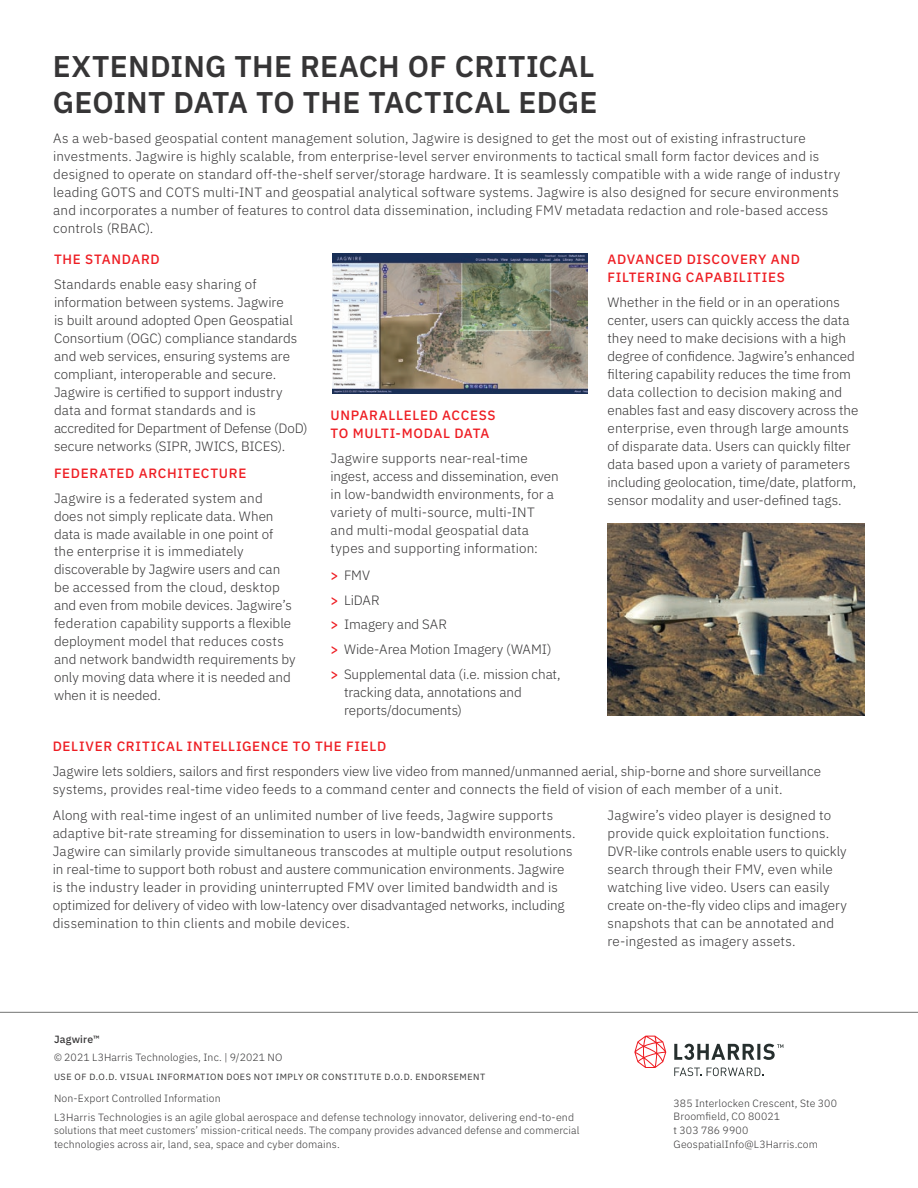
<style>
.page{position:relative;width:918px;height:1188px;background:#fff}
.page>*{position:absolute;margin:0;border:0;box-sizing:border-box;transform-origin:0 0}
.t1{font:600 30px/36px "IBM Plex Sans";letter-spacing:.01em;color:#363536}
.t2{font:300 13.5px/18px "IBM Plex Sans";letter-spacing:.005em;color:#363536}
.t3{font:500 13.5px/18px "IBM Plex Sans";letter-spacing:.05em;color:#ee1d23}
.t4{font:300 10.5px/13.5px "IBM Plex Sans";letter-spacing:.015em;color:#363536}
.t5{font:500 10.5px "IBM Plex Sans";letter-spacing:.02em;color:#363536}
.t6{font:9px "IBM Plex Sans";letter-spacing:.065em;color:#363536}
.s1{font-weight:500;color:#ee1d23}
</style>
<div class="page">
<img style="left:332px;top:254px;width:255px;height:140px">
<img style="left:608px;top:524px;width:256px;height:192px">
<hr style="left:0;top:1012px;width:918px;height:1px;background:#737473">
<svg style="left:634px;top:1036px;width:32px;height:32px"></svg>
<svg style="left:674px;top:1044px;width:109px;height:16px"></svg>
<svg style="left:674px;top:1068px;width:27px;height:8px"></svg>
<svg style="left:707px;top:1068px;width:56px;height:8px"></svg>
<h1 class="t1" style="left:53px;top:46px;width:546px">EXTENDING THE REACH OF CRITICAL<br>GEOINT DATA TO THE TACTICAL EDGE</h1>
<p class="t2" style="left:53px;top:128px;width:789px">As a web-based geospatial content management solution, Jagwire is designed to get the most out of existing infrastructure investments. Jagwire is highly scalable, from enterprise-level server environments to tactical small form factor devices and is designed to operate on standard off-the-shelf server/storage hardware. It is seamlessly compatible with a wide range of industry leading GOTS and COTS multi-INT and geospatial analytical software systems. Jagwire is also designed for secure environments and incorporates a number of features to control data dissemination, including FMV metadata redaction and role-based access controls (RBAC).</p>
<p class="t3" style="left:54px;top:249px;width:107px">THE STANDARD</p>
<p class="t2" style="left:54px;top:274px;width:255px">Standards enable easy sharing of information between systems. Jagwire<br>is built around adopted Open Geospatial Consortium (OGC) compliance standards and web services, ensuring systems are compliant, interoperable and secure.<br>Jagwire is certified to support industry data and format standards and is accredited for Department of Defense (DoD) secure networks (SIPR, JWICS, BICES).</p>
<p class="t3" style="left:54px;top:463px;width:194px">FEDERATED ARCHITECTURE</p>
<p class="t2" style="left:54px;top:488px;width:243px">Jagwire is a federated system and<br>does not simply replicate data. When data is made available in one point of the enterprise it is immediately discoverable by Jagwire users and can be accessed from the cloud, desktop and even from mobile devices. Jagwire’s federation capability supports a flexible deployment model that reduces costs and network bandwidth requirements by only moving data where it is needed and when it is needed.</p>
<p class="t3" style="left:331px;top:405px;width:167px">UNPARALLELED ACCESS<br>TO MULTI-MODAL DATA</p>
<p class="t2" style="left:331px;top:448px;width:230px">Jagwire supports near-real-time ingest, access and dissemination, even in low-bandwidth environments, for a variety of multi-source, multi-INT and multi-modal geospatial data types and supporting information:</p>
<p class="t2" style="left:331px;top:562px;width:232px;line-height:24.8px"><span class="s1">&gt;</span> FMV<br><span class="s1">&gt;</span> LiDAR<br><span class="s1">&gt;</span> Imagery and SAR<br><span class="s1">&gt;</span> Wide-Area Motion Imagery (WAMI) <span class="s1">&gt;</span> Supplemental data (i.e. mission chat,</p>
<p class="t2" style="left:344px;top:682px;width:179px">tracking data, annotations and reports/documents)</p>
<p class="t3" style="left:608px;top:249px;width:194px">ADVANCED DISCOVERY AND<br>FILTERING CAPABILITIES</p>
<p class="t2" style="left:608px;top:292px;width:252px">Whether in the field or in an operations center, users can quickly access the data they need to make decisions with a high degree of confidence. Jagwire’s enhanced filtering capability reduces the time from data collection to decision making and enables fast and easy discovery across the enterprise, even through large amounts of disparate data. Users can quickly filter data based upon a variety of parameters including geolocation, time/date, platform, sensor modality and user-defined tags.</p>
<p class="t3" style="left:53px;top:736px;width:335px">DELIVER CRITICAL INTELLIGENCE TO THE FIELD</p>
<p class="t2" style="left:53px;top:761px;width:770px">Jagwire lets soldiers, sailors and first responders view live video from manned/unmanned aerial, ship-borne and shore surveillance systems, provides real-time video feeds to a command center and connects the field of vision of each member of a unit.</p>
<p class="t2" style="left:53px;top:805px;width:525px">Along with real-time ingest of an unlimited number of live feeds, Jagwire supports adaptive bit-rate streaming for dissemination to users in low-bandwidth environments.<br>Jagwire can similarly provide simultaneous transcodes at multiple output resolutions in real-time to support both robust and austere communication environments. Jagwire is the industry leader in providing uninterrupted FMV over limited bandwidth and is optimized for delivery of video with low-latency over disadvantaged networks, including dissemination to thin clients and mobile devices.</p>
<p class="t2" style="left:608px;top:805px;width:241px">Jagwire’s video player is designed to provide quick exploitation functions.<br>DVR-like controls enable users to quickly search through their FMV, even while watching live video. Users can easily create on-the-fly video clips and imagery snapshots that can be annotated and re-ingested as imagery assets.</p>
<p class="t5" style="left:54px;top:1031px;width:47px">Jagwire™</p>
<p class="t4" style="left:54px;top:1050px;width:230px">© 2021 L3Harris Technologies, Inc. | 9/2021 NO</p>
<p class="t6" style="left:54px;top:1070px;width:433px">USE OF D.O.D. VISUAL INFORMATION DOES NOT IMPLY OR CONSTITUTE D.O.D. ENDORSEMENT</p>
<p class="t4" style="left:54px;top:1088px;width:522px;line-height:18.8px">Non-Export Controlled Information<br>L3Harris Technologies is an agile global aerospace and defense technology innovator, delivering end-to-end</p>
<p class="t4" style="left:54px;top:1123px;width:527px">solutions that meet customers’ mission-critical needs. The company provides advanced defense and commercial technologies across air, land, sea, space and cyber domains.</p>
<p class="t4" style="left:674px;top:1123px;width:146px">t 303 786 9900<br>GeospatialInfo@L3Harris.com</p>
<p class="t4" style="left:674px;top:1095px;width:165px">385 Interlocken Crescent, Ste 300<br>Broomfield, CO 80021</p>
</div>
